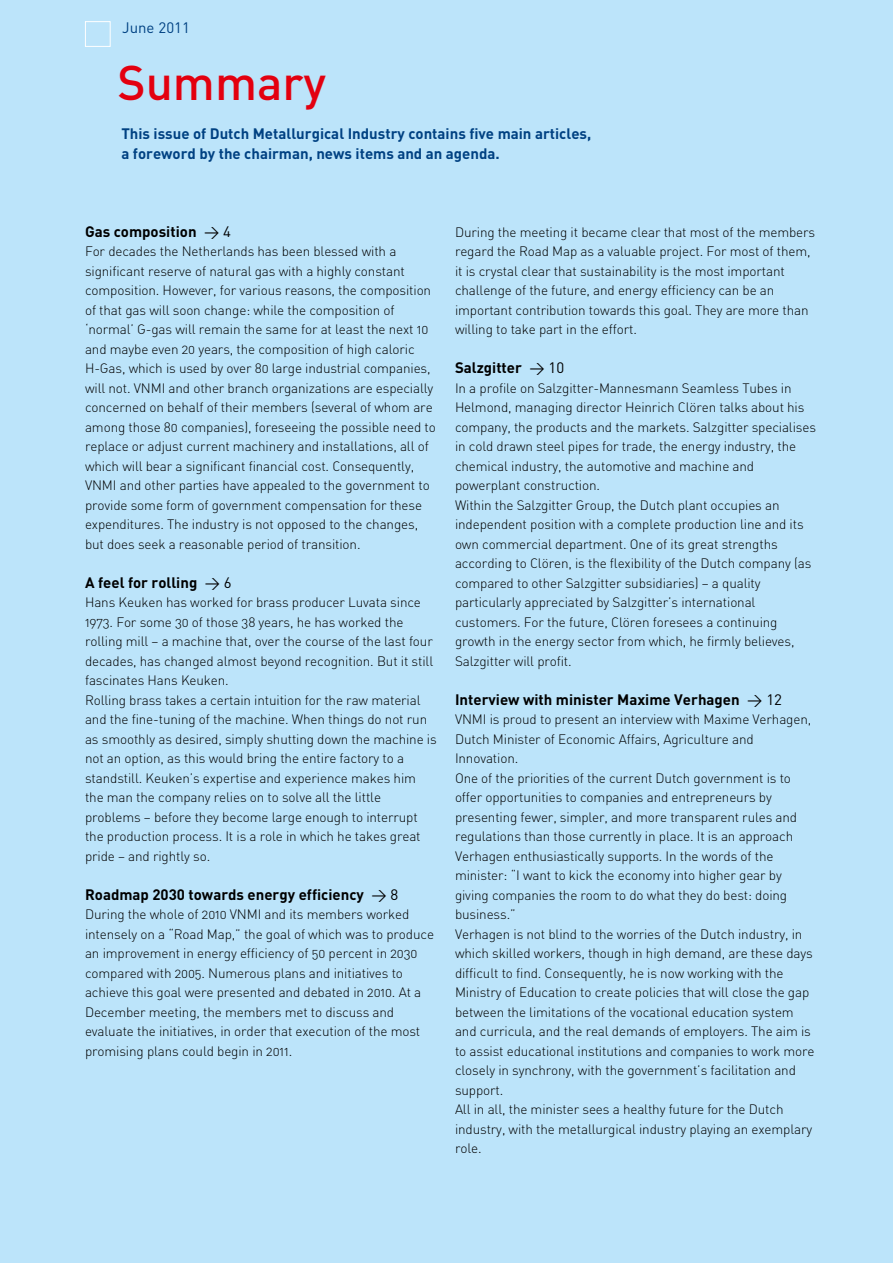
<style>
.page{position:relative;width:893px;height:1263px;background:#bce4fa}
.page>*{position:absolute;margin:0;border:0;box-sizing:border-box;transform-origin:0 0}
.t1{font:500 48px "DIN";color:#e3000f}
.t2{font:700 15px "DIN";color:#000}
.t3{font:700 15px/19.5px "DIN";color:#004182}
.t4{font:15px "DIN";color:#004182}
.t5{font:13.5px/19.5px "DIN Light Alternate";letter-spacing:-.01em;color:#000}
.s1{font-weight:400}
</style>
<div class="page">
<div style="left:85px;top:21px;width:26px;height:26px;border:1px solid #fff"></div>
<p class="t4" style="left:122px;top:19px;width:69px">June 2011</p>
<h1 class="t1" style="left:117px;top:52px;width:210px">Summary</h1>
<p class="t3" style="left:121px;top:123px;width:471px">This issue of Dutch Metallurgical Industry contains five main articles, a foreword by the chairman, news items and an agenda.</p>
<p class="t2" style="left:85px;top:221px;width:147px">Gas composition <span class="s1">&gt; 4</span></p>
<p class="t5" style="left:85px;top:241px;width:352px">For decades the Netherlands has been blessed with a significant reserve of natural gas with a highly constant composition. However, for various reasons, the composition of that gas will soon change: while the composition of ‘normal’ G-gas will remain the same for at least the next 10 and maybe even 20 years, the composition of high caloric H-Gas, which is used by over 80 large industrial companies, will not. VNMI and other branch organizations are especially concerned on behalf of their members (several of whom are among those 80 companies), foreseeing the possible need to replace or adjust current machinery and installations, all of which will bear a significant financial cost. Consequently, VNMI and other parties have appealed to the government to provide some form of government compensation for these expenditures. The industry is not opposed to the changes, but does seek a reasonable period of transition.</p>
<p class="t2" style="left:85px;top:572px;width:148px">A feel for rolling <span class="s1">&gt; 6</span></p>
<p class="t5" style="left:85px;top:592px;width:353px">Hans Keuken has worked for brass producer Luvata since 1973. For some 30 of those 38 years, he has worked the rolling mill – a machine that, over the course of the last four decades, has changed almost beyond recognition. But it still fascinates Hans Keuken.<br>Rolling brass takes a certain intuition for the raw material and the fine-tuning of the machine. When things do not run as smoothly as desired, simply shutting down the machine is not an option, as this would bring the entire factory to a standstill. Keuken’s expertise and experience makes him the man the company relies on to solve all the little problems – before they become large enough to interrupt the production process. It is a role in which he takes great pride – and rightly so.</p>
<p class="t2" style="left:85px;top:884px;width:315px">Roadmap 2030 towards energy efficiency <span class="s1">&gt; 8</span></p>
<p class="t5" style="left:85px;top:904px;width:350px">During the whole of 2010 VNMI and its members worked intensely on a “Road Map,” the goal of which was to produce an improvement in energy efficiency of 50 percent in 2030 compared with 2005. Numerous plans and initiatives to achieve this goal were presented and debated in 2010. At a December meeting, the members met to discuss and evaluate the initiatives, in order that execution of the most promising plans could begin in 2011.</p>
<p class="t5" style="left:455px;top:222px;width:362px">During the meeting it became clear that most of the members regard the Road Map as a valuable project. For most of them, it is crystal clear that sustainability is the most important challenge of the future, and energy efficiency can be an important contribution towards this goal. They are more than willing to take part in the effort.</p>
<p class="t2" style="left:455px;top:358px;width:111px">Salzgitter <span class="s1">&gt; 10</span></p>
<p class="t5" style="left:455px;top:378px;width:362px">In a profile on Salzgitter-Mannesmann Seamless Tubes in Helmond, managing director Heinrich Clören talks about his company, the products and the markets. Salzgitter specialises in cold drawn steel pipes for trade, the energy industry, the chemical industry, the automotive and machine and powerplant construction.<br>Within the Salzgitter Group, the Dutch plant occupies an independent position with a complete production line and its own commercial department. One of its great strengths according to Clören, is the flexibility of the Dutch company (as compared to other Salzgitter subsidiaries) – a quality particularly appreciated by Salzgitter’s international customers. For the future, Clören foresees a continuing growth in the energy sector from which, he firmly believes, Salzgitter will profit.</p>
<p class="t2" style="left:455px;top:689px;width:328px">Interview with minister Maxime Verhagen <span class="s1">&gt; 12</span></p>
<p class="t5" style="left:455px;top:709px;width:361px">VNMI is proud to present an interview with Maxime Verhagen, Dutch Minister of Economic Affairs, Agriculture and Innovation.<br>One of the priorities of the current Dutch government is to offer opportunities to companies and entrepreneurs by presenting fewer, simpler, and more transparent rules and regulations than those currently in place. It is an approach Verhagen enthusiastically supports. In the words of the minister: “I want to kick the economy into higher gear by giving companies the room to do what they do best: doing business.”<br>Verhagen is not blind to the worries of the Dutch industry, in which skilled workers, though in high demand, are these days difficult to find. Consequently, he is now working with the Ministry of Education to create policies that will close the gap between the limitations of the vocational education system and curricula, and the real demands of employers. The aim is to assist educational institutions and companies to work more closely in synchrony, with the government’s facilitation and support.<br>All in all, the minister sees a healthy future for the Dutch industry, with the metallurgical industry playing an exemplary role.</p>
</div>
